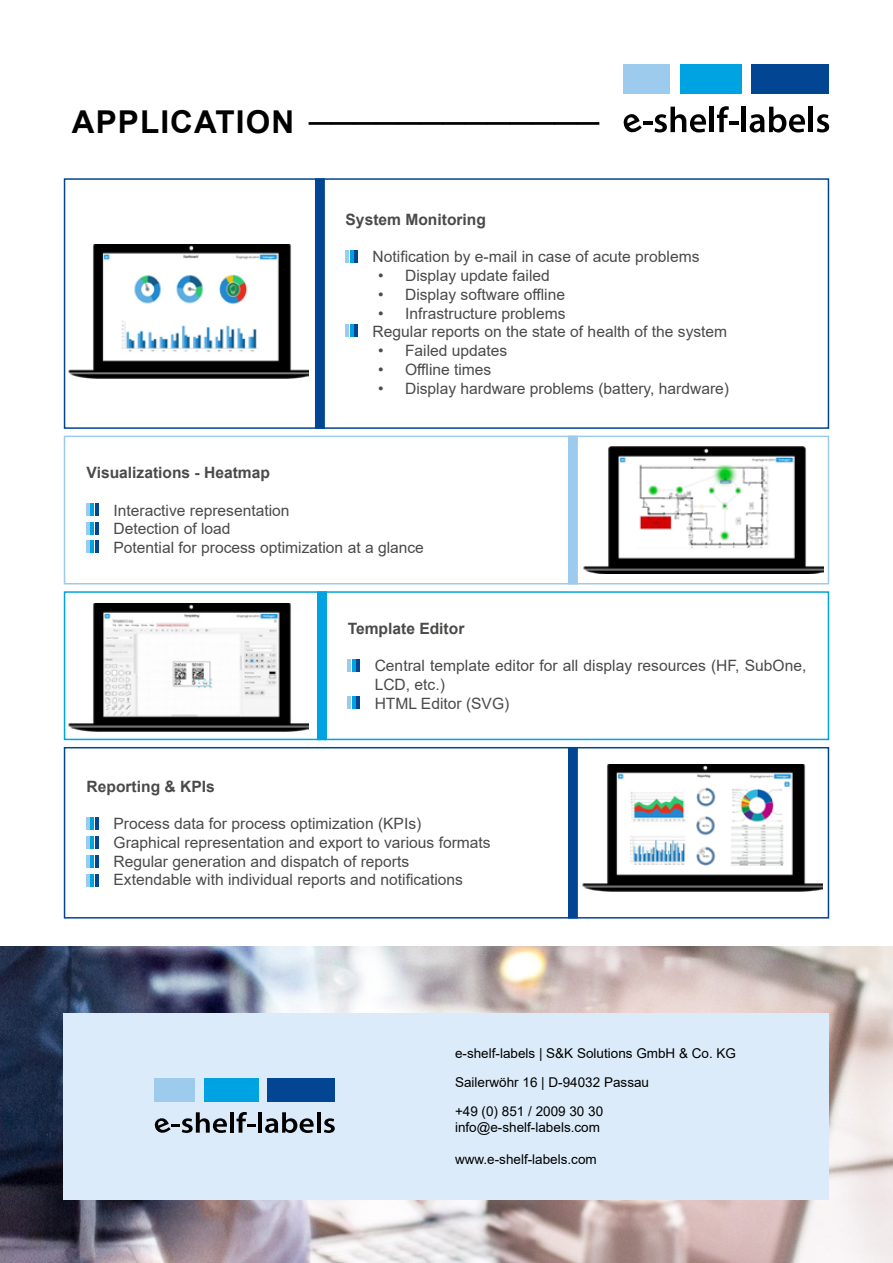
<style>
.page{position:relative;width:893px;height:1263px;background:#fff}
.page>*{position:absolute;margin:0;border:0;box-sizing:border-box;transform-origin:0 0}
.t1{font:700 31.5px "Arial";letter-spacing:.035em;color:#000}
.t2{font:15.6px/18.8px "Arial";color:#4a4a49}
.t3{font:700 15.6px "Arial";color:#4a4a49}
.t4{font:13.5px/29px "Arial";color:#000}
</style>
<div class="page">
<div style="left:64px;top:747px;width:506px;height:171px;border:2px solid #014593"></div>
<div style="left:64px;top:436px;width:506px;height:148px;border:2px solid #9dcbee"></div>
<div style="left:325px;top:591px;width:504px;height:149px;border:2px solid #00a3e2"></div>
<img style="left:582px;top:764px;width:240px;height:127px">
<div style="left:569px;top:747px;width:260px;height:171px;border:2px solid #014593"></div>
<div style="left:568px;top:747px;width:10px;height:171px;background:#014593;border:2px solid #014593"></div>
<img style="left:68px;top:604px;width:240px;height:127px">
<div style="left:64px;top:591px;width:262px;height:149px;border:2px solid #00a3e2"></div>
<div style="left:317px;top:591px;width:10px;height:149px;background:#00a3e2"></div>
<img style="left:583px;top:447px;width:240px;height:127px">
<div style="left:569px;top:436px;width:260px;height:148px;border:2px solid #9dcbee"></div>
<div style="left:568px;top:436px;width:10px;height:148px;background:#9dcbee;border:2px solid #9dcbee"></div>
<div style="left:624px;top:64px;width:46px;height:29px;background:#9dcbee"></div>
<div style="left:680px;top:64px;width:62px;height:29px;background:#00a3e2"></div>
<div style="left:752px;top:64px;width:77px;height:29px;background:#014593"></div>
<hr style="left:710px;top:107px;width:4px;height:25px;background:#000">
<svg style="left:717px;top:106px;width:21px;height:26px"></svg>
<hr style="left:742px;top:107px;width:4px;height:25px;background:#000">
<svg style="left:750px;top:107px;width:55px;height:26px"></svg>
<hr style="left:809px;top:107px;width:4px;height:25px;background:#000">
<svg style="left:817px;top:114px;width:12px;height:18px"></svg>
<svg style="left:623px;top:107px;width:83px;height:26px"></svg>
<div style="left:323px;top:178px;width:506px;height:251px;border:2px solid #014593"></div>
<img style="left:68px;top:244px;width:241px;height:134px">
<div style="left:64px;top:178px;width:260px;height:251px;border:2px solid #014593"></div>
<div style="left:315px;top:178px;width:10px;height:251px;background:#014593;border:2px solid #014593"></div>
<img style="left:0;top:946px;width:893px;height:317px">
<div style="left:64px;top:1013px;width:765px;height:186px;background:#dbebf9"></div>
<svg style="left:346px;top:251px;width:11px;height:12px"></svg>
<svg style="left:346px;top:325px;width:11px;height:12px"></svg>
<svg style="left:87px;top:504px;width:11px;height:12px"></svg>
<svg style="left:87px;top:522px;width:11px;height:12px"></svg>
<svg style="left:87px;top:541px;width:11px;height:12px"></svg>
<svg style="left:348px;top:659px;width:7px;height:12px"></svg>
<hr style="left:356px;top:659px;width:4px;height:12px;background:#014593">
<svg style="left:348px;top:696px;width:7px;height:12px"></svg>
<hr style="left:356px;top:696px;width:4px;height:12px;background:#014593">
<svg style="left:87px;top:818px;width:11px;height:12px"></svg>
<svg style="left:87px;top:836px;width:11px;height:12px"></svg>
<svg style="left:87px;top:855px;width:11px;height:12px"></svg>
<svg style="left:87px;top:874px;width:11px;height:12px"></svg>
<div style="left:155px;top:1078px;width:40px;height:24px;background:#9dcbee"></div>
<div style="left:204px;top:1078px;width:54px;height:24px;background:#00a3e2"></div>
<div style="left:267px;top:1078px;width:67px;height:24px;background:#014593"></div>
<hr style="left:230px;top:1112px;width:4px;height:21px;background:#000">
<svg style="left:236px;top:1112px;width:19px;height:21px"></svg>
<hr style="left:258px;top:1112px;width:4px;height:21px;background:#000">
<svg style="left:265px;top:1112px;width:49px;height:21px"></svg>
<hr style="left:317px;top:1112px;width:4px;height:21px;background:#000">
<svg style="left:324px;top:1118px;width:11px;height:15px"></svg>
<svg style="left:154px;top:1112px;width:73px;height:21px"></svg>
<h1 class="t1" style="left:72px;top:100px;width:515px">APPLICATION──────────────</h1>
<p class="t3" style="left:346px;top:209px;width:142px">System Monitoring</p>
<p class="t2" style="left:373px;top:247px;width:328px">Notification by e-mail in case of acute problems</p>
<p class="t2" style="left:378px;top:266px;width:173px">• Display update failed</p>
<p class="t2" style="left:378px;top:285px;width:188px">• Display software offline</p>
<p class="t2" style="left:373px;top:304px;width:356px;text-indent:6px">• Infrastructure problems<br>Regular reports on the state of health of the system</p>
<p class="t2" style="left:378px;top:341px;width:131px">• Failed updates</p>
<p class="t2" style="left:378px;top:360px;width:115px">• Offline times</p>
<p class="t2" style="left:378px;top:379px;width:352px">• Display hardware problems (battery, hardware)</p>
<p class="t3" style="left:87px;top:462px;width:185px">Visualizations - Heatmap</p>
<p class="t2" style="left:114px;top:501px;width:312px">Interactive representation<br>Detection of load<br>Potential for process optimization at a glance</p>
<p class="t3" style="left:348px;top:617px;width:118px">Template Editor</p>
<p class="t2" style="left:375px;top:656px;width:433px">Central template editor for all display resources (HF, SubOne,<br>LCD, etc.)<br>HTML Editor (SVG)</p>
<p class="t3" style="left:87px;top:775px;width:130px">Reporting &amp; KPIs</p>
<p class="t2" style="left:114px;top:814px;width:379px">Process data for process optimization (KPIs)<br>Graphical representation and export to various formats Regular generation and dispatch of reports Extendable with individual reports and notifications</p>
<p class="t4" style="left:455px;top:1038px;width:283px">e-shelf-labels | S&amp;K Solutions GmbH &amp; Co. KG<br>Sailerwöhr 16 | D-94032 Passau<br>+49 (0) 851 / 2009 30 30</p>
<p class="t4" style="left:455px;top:1113px;width:146px">info@e-shelf-labels.com</p>
<p class="t4" style="left:455px;top:1145px;width:143px">www.e-shelf-labels.com</p>
</div>
